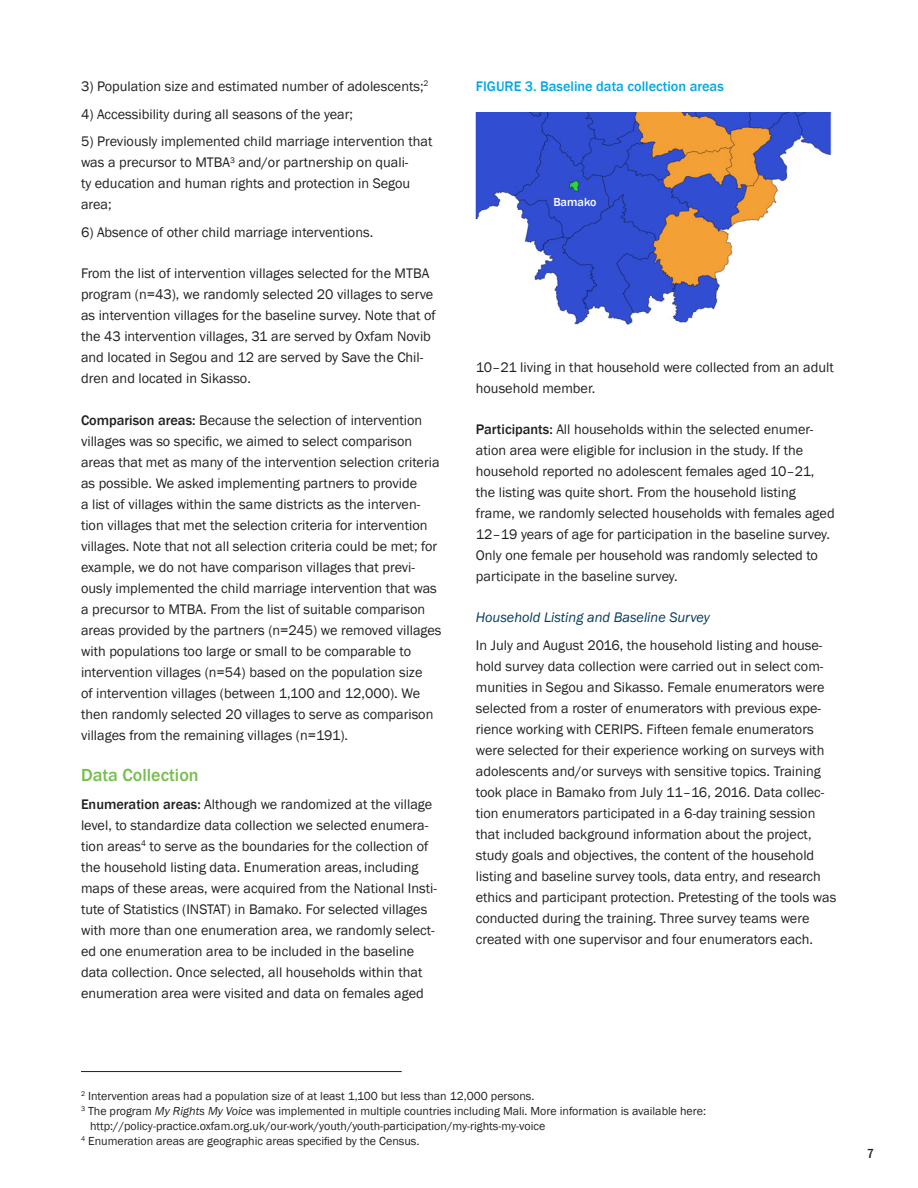
<style>
.page{position:relative;width:918px;height:1188px;background:#fff}
.page>*{position:absolute;margin:0;border:0;box-sizing:border-box;transform-origin:0 0}
.t1{font:500 18px "Franklin Gothic";color:#77be4e}
.t2{font:14.25px/21px "Franklin Gothic";color:#231f20}
.t3{font:500 14.25px "Franklin Gothic";color:#00a8e2}
.t4{font:italic 14.25px "Franklin Gothic";color:#003a5d}
.t5{font:500 condensed 13.5px "Franklin Gothic";color:#231f20}
.t6{font:12px/15px "Franklin Gothic";color:#231f20}
.Paragraph_Style_1{font:500 12px "Franklin Gothic";color:#fff}
.s1{font-weight:500}
.s2{font-style:italic}
</style>
<div class="page">
<hr style="left:81px;top:1071px;width:321px;height:1px;background:#231f20">
<img style="left:476px;top:112px;width:356px;height:213px">
<p class="t2" style="left:81px;top:76px;width:349px">3) Population size and estimated number of adolescents;<sup>2</sup></p>
<p class="t2" style="left:81px;top:104px;width:274px">4) Accessibility during all seasons of the year;</p>
<p class="t2" style="left:81px;top:132px;width:353px">5) Previously implemented child marriage intervention that was a precursor to MTBA<sup>3</sup> and/or partnership on quali-<br>ty education and human rights and protection in Segou area;</p>
<p class="t2" style="left:81px;top:222px;width:294px">6) Absence of other child marriage interventions.</p>
<p class="t2" style="left:81px;top:264px;width:356px">From the list of intervention villages selected for the MTBA program (n=43), we randomly selected 20 villages to serve as intervention villages for the baseline survey. Note that of the 43 intervention villages, 31 are served by Oxfam Novib and located in Segou and 12 are served by Save the Chil&shy;dren and located in Sikasso.</p>
<p class="t2" style="left:81px;top:410px;width:362px"><span class="s1">Comparison areas:</span> Because the selection of intervention villages was so specific, we aimed to select comparison areas that met as many of the intervention selection criteria as possible. We asked implementing partners to provide<br>a list of villages within the same districts as the interven&shy;tion villages that met the selection criteria for intervention villages. Note that not all selection criteria could be met; for example, we do not have comparison villages that previ&shy;ously implemented the child marriage intervention that was a precursor to MTBA. From the list of suitable comparison areas provided by the partners (n=245) we removed villages with populations too large or small to be comparable to intervention villages (n=54) based on the population size<br>of intervention villages (between 1,100 and 12,000). We then randomly selected 20 villages to serve as comparison villages from the remaining villages (n=191).</p>
<p class="t1" style="left:81px;top:764px;width:119px">Data Collection</p>
<p class="t2" style="left:81px;top:794px;width:358px"><span class="s1">Enumeration areas:</span> Although we randomized at the village level, to standardize data collection we selected enumera&shy;tion areas<sup>4</sup> to serve as the boundaries for the collection of the household listing data. Enumeration areas, including maps of these areas, were acquired from the National Insti&shy;tute of Statistics (INSTAT) in Bamako. For selected villages with more than one enumeration area, we randomly select&shy;ed one enumeration area to be included in the baseline data collection. Once selected, all households within that enumeration area were visited and data on females aged</p>
<p class="t3" style="left:476px;top:77px;width:249px">FIGURE 3. Baseline data collection areas</p>
<p class="Paragraph_Style_1" style="left:553px;top:195px;width:45px">Bamako</p>
<p class="t2" style="left:476px;top:357px;width:360px">10–21 living in that household were collected from an adult household member.</p>
<p class="t2" style="left:476px;top:419px;width:360px"><span class="s1">Participants:</span> All households within the selected enumer&shy;ation area were eligible for inclusion in the study. If the household reported no adolescent females aged 10–21, the listing was quite short. From the household listing frame, we randomly selected households with females aged 12–19 years of age for participation in the baseline survey.<br>Only one female per household was randomly selected to participate in the baseline survey.</p>
<p class="t4" style="left:476px;top:609px;width:235px">Household Listing and Baseline Survey</p>
<p class="t2" style="left:476px;top:635px;width:362px">In July and August 2016, the household listing and house&shy;hold survey data collection were carried out in select com&shy;munities in Segou and Sikasso. Female enumerators were selected from a roster of enumerators with previous expe&shy;rience working with CERIPS. Fifteen female enumerators were selected for their experience working on surveys with adolescents and/or surveys with sensitive topics. Training took place in Bamako from July 11–16, 2016. Data collec&shy;tion enumerators participated in a 6-day training session that included background information about the project, study goals and objectives, the content of the household listing and baseline survey tools, data entry, and research ethics and participant protection. Pretesting of the tools was conducted during the training. Three survey teams were created with one supervisor and four enumerators each.</p>
<p class="t6" style="left:81px;top:1089px;width:455px"><sup>2</sup> Intervention areas had a population size of at least 1,100 but less than 12,000 persons.</p>
<p class="t6" style="left:90px;top:1104px;width:618px;text-indent:-9px"><sup>3</sup> The program <span class="s2">My Rights My Voice</span> was implemented in multiple countries including Mali. More information is available here: http://policy-practice.oxfam.org.uk/our-work/youth/youth-participation/my-rights-my-voice</p>
<p class="t6" style="left:81px;top:1134px;width:340px"><sup>4</sup> Enumeration areas are geographic areas specified by the Census.</p>
<p class="t5" style="left:867px;top:1146px;width:8px">7</p>
</div>
